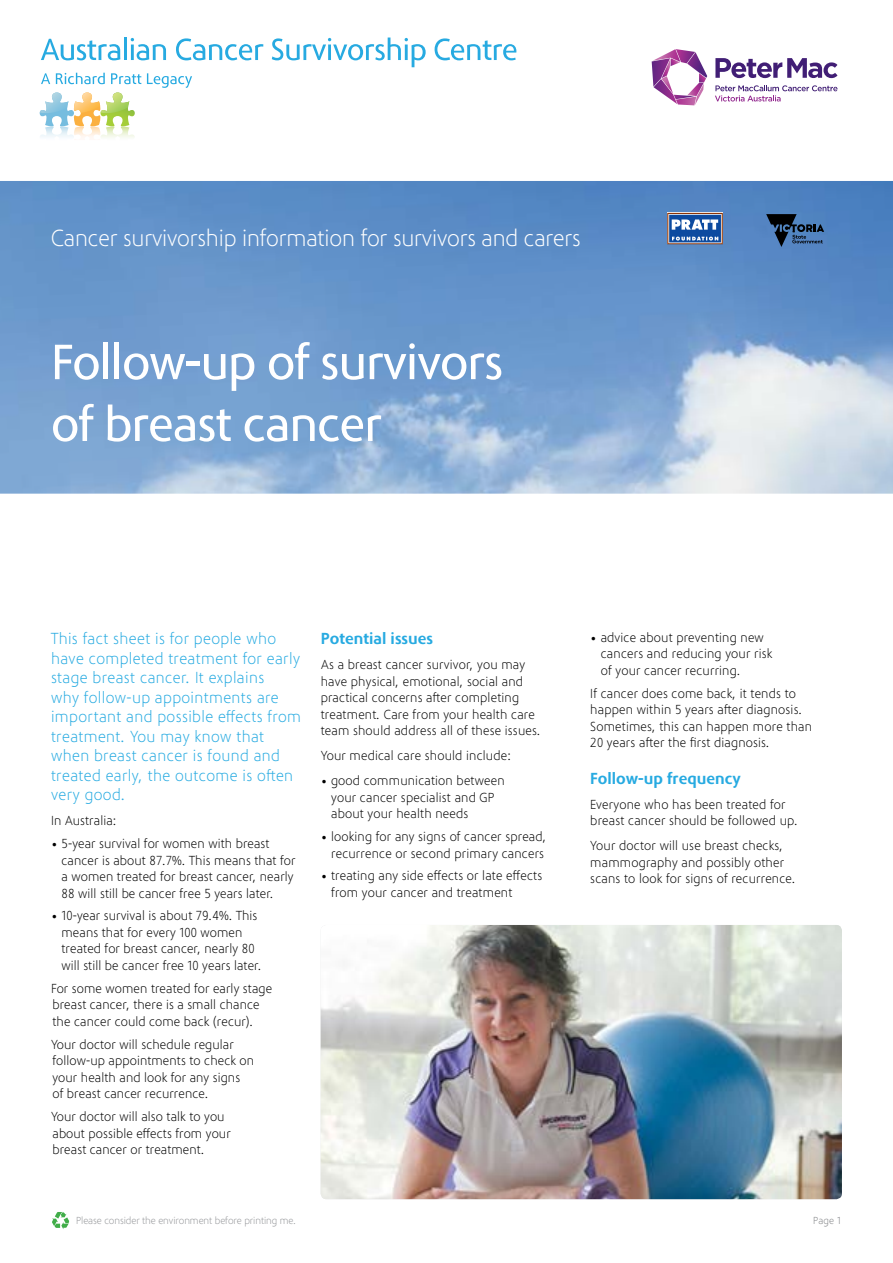
<style>
.page{position:relative;width:893px;height:1263px;background:#fff}
.page>*{position:absolute;margin:0;border:0;box-sizing:border-box;transform-origin:0 0}
.t1{font:51px/61.8px "Phoenica";letter-spacing:-.02em;color:#fff}
.t2{font:300 24px "Phoenica";letter-spacing:-.02em;color:#fff}
.t3{font:300 16.5px/19.5px "Phoenica";letter-spacing:.01em;color:#27aae1}
.t4{font:700 16.5px "Phoenica";color:#27aae1}
.t5{font:300 13.5px/16.5px "Phoenica";color:#000}
.t6{font:300 10.5px "Phoenica";letter-spacing:-.02em;color:#939598}
.t7{font:300 10.5px "Phoenica";color:#808285}
</style>
<div class="page">
<img style="left:0;top:181px;width:893px;height:313px">
<svg style="left:715px;top:58px;width:122px;height:20px"></svg>
<svg style="left:715px;top:85px;width:122px;height:17px"></svg>
<svg style="left:652px;top:49px;width:55px;height:56px"></svg>
<svg style="left:766px;top:214px;width:58px;height:33px;background:#365880"></svg>
<svg style="left:41px;top:39px;width:79px;height:21px"></svg>
<hr style="left:124px;top:38px;width:3px;height:22px;background:#27aae1">
<svg style="left:131px;top:38px;width:35px;height:22px"></svg>
<svg style="left:176px;top:38px;width:87px;height:22px"></svg>
<svg style="left:272px;top:38px;width:154px;height:29px"></svg>
<svg style="left:435px;top:38px;width:81px;height:22px"></svg>
<svg style="left:41px;top:73px;width:9px;height:11px"></svg>
<svg style="left:56px;top:73px;width:49px;height:11px"></svg>
<svg style="left:111px;top:73px;width:30px;height:11px"></svg>
<svg style="left:147px;top:73px;width:45px;height:15px"></svg>
<svg style="left:40px;top:92px;width:95px;height:43px"></svg>
<svg style="left:52px;top:1212px;width:17px;height:17px"></svg>
<svg style="left:667px;top:213px;width:56px;height:31px;background:#6582af"></svg>
<img style="left:321px;top:925px;width:521px;height:274px">
<h2 class="t2" style="left:51px;top:225px;width:532px">Cancer survivorship information for survivors and carers</h2>
<h1 class="t1" style="left:51px;top:332px;width:454px">Follow-up of survivors of breast cancer</h1>
<p class="t3" style="left:51px;top:629px;width:252px">This fact sheet is for people who have completed treatment for early stage breast cancer. It explains<br>why follow-up appointments are important and possible effects from treatment. You may know that when breast cancer is found and treated early, the outcome is often very good.</p>
<p class="t5" style="left:51px;top:813px;width:67px">In Australia:</p>
<p class="t5" style="left:62px;top:835px;width:236px;text-indent:-10px">• 5-year survival for women with breast cancer is about 87.7%. This means that for a women treated for breast cancer, nearly 88 will still be cancer free 5 years later.</p>
<p class="t5" style="left:62px;top:908px;width:202px;text-indent:-11px">• 10-year survival is about 79.4%. This means that for every 100 women treated for breast cancer, nearly 80 will still be cancer free 10 years later.</p>
<p class="t5" style="left:51px;top:980px;width:223px">For some women treated for early stage breast cancer, there is a small chance the cancer could come back (recur).</p>
<p class="t5" style="left:51px;top:1036px;width:205px">Your doctor will schedule regular follow-up appointments to check on your health and look for any signs<br>of breast cancer recurrence.</p>
<p class="t5" style="left:51px;top:1108px;width:181px">Your doctor will also talk to you about possible effects from your breast cancer or treatment.</p>
<p class="t4" style="left:321px;top:629px;width:114px">Potential issues</p>
<p class="t5" style="left:321px;top:657px;width:222px">As a breast cancer survivor, you may have physical, emotional, social and practical concerns after completing treatment. Care from your health care team should address all of these issues.</p>
<p class="t5" style="left:321px;top:748px;width:192px">Your medical care should include:</p>
<p class="t5" style="left:331px;top:773px;width:175px;text-indent:-11px">• good communication between your cancer specialist and GP about your health needs</p>
<p class="t5" style="left:321px;top:828px;width:227px;text-align:right">• looking for any signs of cancer spread, recurrence or second primary cancers</p>
<p class="t5" style="left:331px;top:868px;width:213px;text-indent:-11px">• treating any side effects or late effects from your cancer and treatment</p>
<p class="t5" style="left:601px;top:629px;width:173px;text-indent:-11px">• advice about preventing new cancers and reducing your risk of your cancer recurring.</p>
<p class="t5" style="left:590px;top:685px;width:223px">If cancer does come back, it tends to happen within 5 years after diagnosis.<br>Sometimes, this can happen more than 20 years after the first diagnosis.</p>
<p class="t4" style="left:590px;top:769px;width:152px">Follow-up frequency</p>
<p class="t5" style="left:590px;top:796px;width:209px">Everyone who has been treated for breast cancer should be followed up.</p>
<p class="t5" style="left:590px;top:838px;width:207px">Your doctor will use breast checks, mammography and possibly other scans to look for signs of recurrence.</p>
<p class="t6" style="left:76px;top:1215px;width:222px">Please consider the environment before printing me.</p>
<p class="t7" style="left:813px;top:1215px;width:29px">Page 1</p>
</div>
